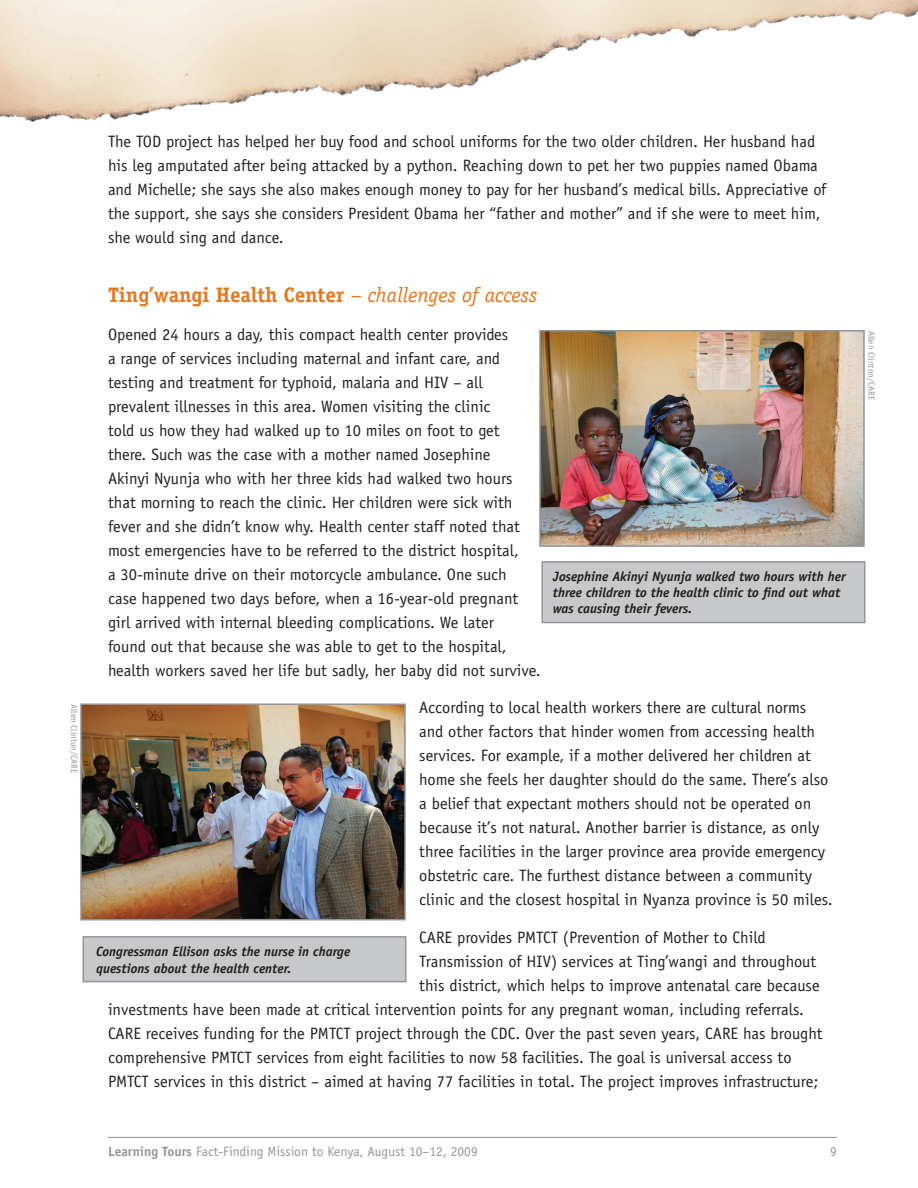
<style>
.page{position:relative;width:918px;height:1188px;background:#fff}
.page>*{position:absolute;margin:0;border:0;box-sizing:border-box;transform-origin:0 0}
.t1{font:700 21px "Officina Serif";color:#e5771d}
.t2{font:16.5px/24px "Officina Sans";color:#231f20}
.t3{font:italic 700 13.5px/16.2px "Officina Sans";color:#231f20}
.t4{font:13.5px "Officina Sans";color:#939598}
.t5{font:9px "Officina Sans";color:#939598}
.s1{font-weight:400;font-style:italic}
.s2{font-weight:700}
</style>
<div class="page">
<img style="left:542px;top:333px;width:320px;height:211px">
<div style="left:539px;top:330px;width:326px;height:217px;border:2px solid #939598"></div>
<div style="left:541px;top:561px;width:324px;height:62px;background:#c7c8ca;border:2px solid #939598"></div>
<img style="left:83px;top:707px;width:320px;height:210px">
<div style="left:80px;top:704px;width:326px;height:216px;border:2px solid #939598"></div>
<div style="left:82px;top:936px;width:324px;height:46px;background:#c7c8ca;border:2px solid #939598"></div>
<img style="left:0;top:0;width:918px;height:122px">
<hr style="left:108px;top:1137px;width:729px;height:1px;background:#939598">
<p class="t5" style="left:80px;top:704px;width:71px;rotate:90deg">Allen Clinton/CARE</p>
<p class="t2" style="left:108px;top:130px;width:720px">The TOD project has helped her buy food and school uniforms for the two older children. Her husband had his leg amputated after being attacked by a python. Reaching down to pet her two puppies named Obama and Michelle; she says she also makes enough money to pay for her husband’s medical bills. Appreciative of the support, she says she considers President Obama her “father and mother” and if she were to meet him, she would sing and dance.</p>
<p class="t1" style="left:108px;top:282px;width:431px">Ting’wangi Health Center <span class="s1">– challenges of access</span></p>
<p class="t2" style="left:108px;top:322px;width:434px">Opened 24 hours a day, this compact health center provides<br>a range of services including maternal and infant care, and testing and treatment for typhoid, malaria and HIV – all prevalent illnesses in this area. Women visiting the clinic<br>told us how they had walked up to 10 miles on foot to get there. Such was the case with a mother named Josephine<br>Akinyi Nyunja who with her three kids had walked two hours that morning to reach the clinic. Her children were sick with fever and she didn’t know why. Health center staff noted that most emergencies have to be referred to the district hospital,<br>a 30-minute drive on their motorcycle ambulance. One such<br>case happened two days before, when a 16-year-old pregnant girl arrived with internal bleeding complications. We later<br>found out that because she was able to get to the hospital, health workers saved her life but sadly, her baby did not survive.</p>
<p class="t2" style="left:419px;top:696px;width:415px">According to local health workers there are cultural norms and other factors that hinder women from accessing health services. For example, if a mother delivered her children at home she feels her daughter should do the same. There’s also a belief that expectant mothers should not be operated on because it’s not natural. Another barrier is distance, as only three facilities in the larger province area provide emergency obstetric care. The furthest distance between a community clinic and the closest hospital in Nyanza province is 50 miles.</p>
<p class="t2" style="left:419px;top:925px;width:348px">CARE provides PMTCT (Prevention of Mother to Child</p>
<p class="t2" style="left:419px;top:949px;width:399px">Transmission of HIV) services at Ting’wangi and throughout</p>
<p class="t2" style="left:419px;top:973px;width:402px">this district, which helps to improve antenatal care because</p>
<p class="t2" style="left:108px;top:997px;width:698px">investments have been made at critical intervention points for any pregnant woman, including referrals.</p>
<p class="t2" style="left:108px;top:1021px;width:716px">CARE receives funding for the PMTCT project through the CDC. Over the past seven years, CARE has brought</p>
<p class="t2" style="left:108px;top:1045px;width:685px">comprehensive PMTCT services from eight facilities to now 58 facilities. The goal is universal access to</p>
<p class="t2" style="left:108px;top:1069px;width:712px">PMTCT services in this district – aimed at having 77 facilities in total. The project improves infrastructure;</p>
<p class="t3" style="left:553px;top:568px;width:295px">Josephine Akinyi Nyunja walked two hours with her three children to the health clinic to find out what was causing their fevers.</p>
<p class="t3" style="left:96px;top:944px;width:256px">Congressman Ellison asks the nurse in charge questions about the health center.</p>
<p class="t5" style="left:877px;top:331px;width:71px;rotate:90deg">Allen Clinton/CARE</p>
<p class="t4" style="left:108px;top:1144px;width:371px"><span class="s2">Learning Tours</span> Fact-Finding Mission to Kenya, August 10–12, 2009</p>
<p class="t4" style="left:830px;top:1144px;width:8px">9</p>
</div>
